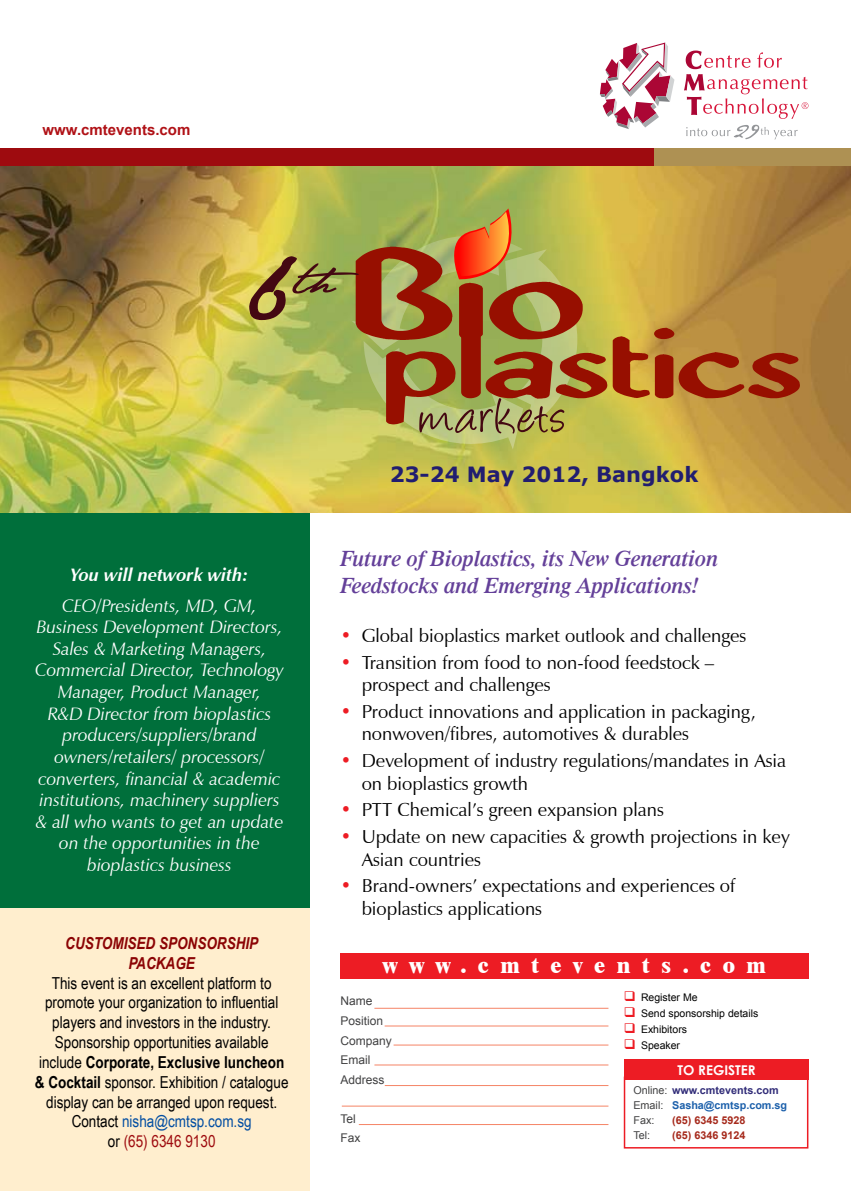
<style>
.page{position:relative;width:851px;height:1191px;background:#fff}
.page>*{position:absolute;margin:0;border:0;box-sizing:border-box;transform-origin:0 0}
.t1{font:italic 600 22.5px/27px "Dutch 801 BT";color:#644099}
.t2{font:800 22.5px "Dutch 801 BT";letter-spacing:.51em;color:#fff}
.t3{font:700 21px "Verdana";color:#211d70}
.t4{font:18.75px/22.5px "Zapf Humanist 601 BT";color:#000}
.t5{font:italic 18px/21.6px "Zapf Humanist 601 BT";color:#fff;text-align:center}
.t6{font:italic 700 18px "Zapf Humanist 601 BT";color:#fff}
.t7{font:16.5px/19.8px "Arial Narrow";color:#000;text-align:center}
.t8{font:italic 700 16.5px/19.8px "Arial Narrow";color:#8b0304;text-align:center}
.t9{font:700 15px "Arial";color:#b01116}
.t10{font:700 13.5px "Century Gothic";color:#fff}
.t11{font:12px/19.5px "Arial";color:#414142}
.t12{font:700 10.8px/15px "Arial";color:#1c60ab}
.t13{font:700 10.8px "Arial";color:#a62a1c}
.t14{font:10.8px "Arial";color:#414142}
.t15{font:10.5px "Arial";color:#000}
.s1{font-weight:700}
.s2{color:#034ea2}
.s3{color:#9e0b0f}
.s4{color:#ed1c24}
.s5{font-weight:400;color:#414142}
.s6{color:#322d79}
</style>
<div class="page">
<div style="left:0;top:476px;width:310px;height:463px;background:#006f3b"></div>
<img style="left:0;top:166px;width:850px;height:346px">
<div style="left:0;top:909px;width:310px;height:282px;background:#ffeece"></div>
<div style="left:0;top:149px;width:654px;height:17px;background:#9e0b0f"></div>
<div style="left:654px;top:149px;width:196px;height:17px;background:#ae9153"></div>
<div style="left:623px;top:1076px;width:185px;height:72px;border:2px solid #ed1c24"></div>
<div style="left:623px;top:1059px;width:185px;height:20px;background:#ed1c24"></div>
<hr style="left:374px;top:1008px;width:234px;height:1px;background:#f58466">
<hr style="left:384px;top:1025px;width:224px;height:1px;background:#f58466">
<hr style="left:393px;top:1044px;width:215px;height:1px;background:#f58466">
<hr style="left:374px;top:1064px;width:234px;height:1px;background:#f58466">
<hr style="left:385px;top:1085px;width:223px;height:1px;background:#f58466">
<hr style="left:342px;top:1105px;width:266px;height:1px;background:#f58466">
<div style="left:340px;top:953px;width:468px;height:26px;background:#ed1c24"></div>
<hr style="left:359px;top:1124px;width:249px;height:1px;background:#f58466">
<svg style="left:600px;top:43px;width:74px;height:86px"></svg>
<svg style="left:684px;top:51px;width:124px;height:68px"></svg>
<svg style="left:686px;top:125px;width:111px;height:14px"></svg>
<svg style="left:249px;top:208px;width:550px;height:241px;background:#b39344"></svg>
<p class="t9" style="left:43px;top:120px;width:149px">www.cmtevents.com</p>
<p class="t6" style="left:71px;top:564px;width:179px">You will network with:</p>
<p class="t5" style="left:35px;top:594px;width:250px">CEO/Presidents, MD, GM,<br>Business Development Directors,<br>Sales &amp; Marketing Managers,<br>Commercial Director, Technology<br>Manager, Product Manager,<br>R&amp;D Director from bioplastics producers/suppliers/brand owners/retailers/ processors/ converters, financial &amp; academic institutions, machinery suppliers &amp; all who wants to get an update on the opportunities in the bioplastics business</p>
<p class="t8" style="left:65px;top:932px;width:194px">CUSTOMISED SPONSORSHIP<br>PACKAGE</p>
<p class="t7" style="left:35px;top:972px;width:255px">This event is an excellent platform to promote your organization to influential players and investors in the industry.<br>Sponsorship opportunities available include <span class="s1">Corporate, Exclusive luncheon &amp; Cocktail</span> sponsor. Exhibition / catalogue display can be arranged upon request.<br>Contact <span class="s2">nisha@cmtsp.com.sg<br></span>or <span class="s3">(65) 6346 9130</span></p>
<p class="t3" style="left:389px;top:461px;width:310px">23-24 May 2012, Bangkok</p>
<p class="t1" style="left:340px;top:544px;width:379px">Future of Bioplastics, its New Generation<br>Feedstocks and Emerging Applications!</p>
<p class="t4" style="left:340px;top:624px;width:407px"><span class="s4">•</span> Global bioplastics market outlook and challenges</p>
<p class="t4" style="left:361px;top:651px;width:354px;text-indent:-21px"><span class="s4">•</span> Transition from food to non-food feedstock – prospect and challenges</p>
<p class="t4" style="left:361px;top:700px;width:395px;text-indent:-21px"><span class="s4">•</span> Product innovations and application in packaging, nonwoven/fibres, automotives &amp; durables</p>
<p class="t4" style="left:361px;top:749px;width:426px;text-indent:-21px"><span class="s4">•</span> Development of industry regulations/mandates in Asia on bioplastics growth</p>
<p class="t4" style="left:340px;top:798px;width:325px"><span class="s4">•</span> PTT Chemical’s green expansion plans</p>
<p class="t4" style="left:361px;top:825px;width:429px;text-indent:-21px"><span class="s4">•</span> Update on new capacities &amp; growth projections in key<br>Asian countries</p>
<p class="t4" style="left:361px;top:874px;width:375px;text-indent:-21px"><span class="s4">•</span> Brand-owners’ expectations and experiences of bioplastics applications</p>
<p class="t2" style="left:383px;top:950px;width:384px">www.cmtevents.com</p>
<p class="t11" style="left:340px;top:991px;width:53px">Name<br>Position<br>Company<br>Email<br>Address</p>
<p class="t11" style="left:340px;top:1108px;width:22px">Tel<br>Fax</p>
<p class="t15" style="left:624px;top:990px;width:75px"><span class="s4">❑</span> Register Me</p>
<p class="t15" style="left:624px;top:1006px;width:136px"><span class="s4">❑</span> Send sponsorship details</p>
<p class="t15" style="left:624px;top:1022px;width:65px"><span class="s4">❑</span> Exhibitors</p>
<p class="t15" style="left:624px;top:1038px;width:58px"><span class="s4">❑</span> Speaker</p>
<p class="t12" style="left:633px;top:1082px;width:155px"><span class="s5">Online:</span> <span class="s6">www.cmtevents.com<br></span><span class="s5">Email:</span> Sasha@cmtsp.com.sg<br><span class="s5">Fax:</span></p>
<p class="t10" style="left:677px;top:1059px;width:80px">TO REGISTER</p>
<p class="t13" style="left:672px;top:1112px;width:75px">(65) 6345 5928</p>
<p class="t14" style="left:633px;top:1128px;width:18px">Tel:</p>
<p class="t13" style="left:672px;top:1128px;width:75px">(65) 6346 9124</p>
</div>
